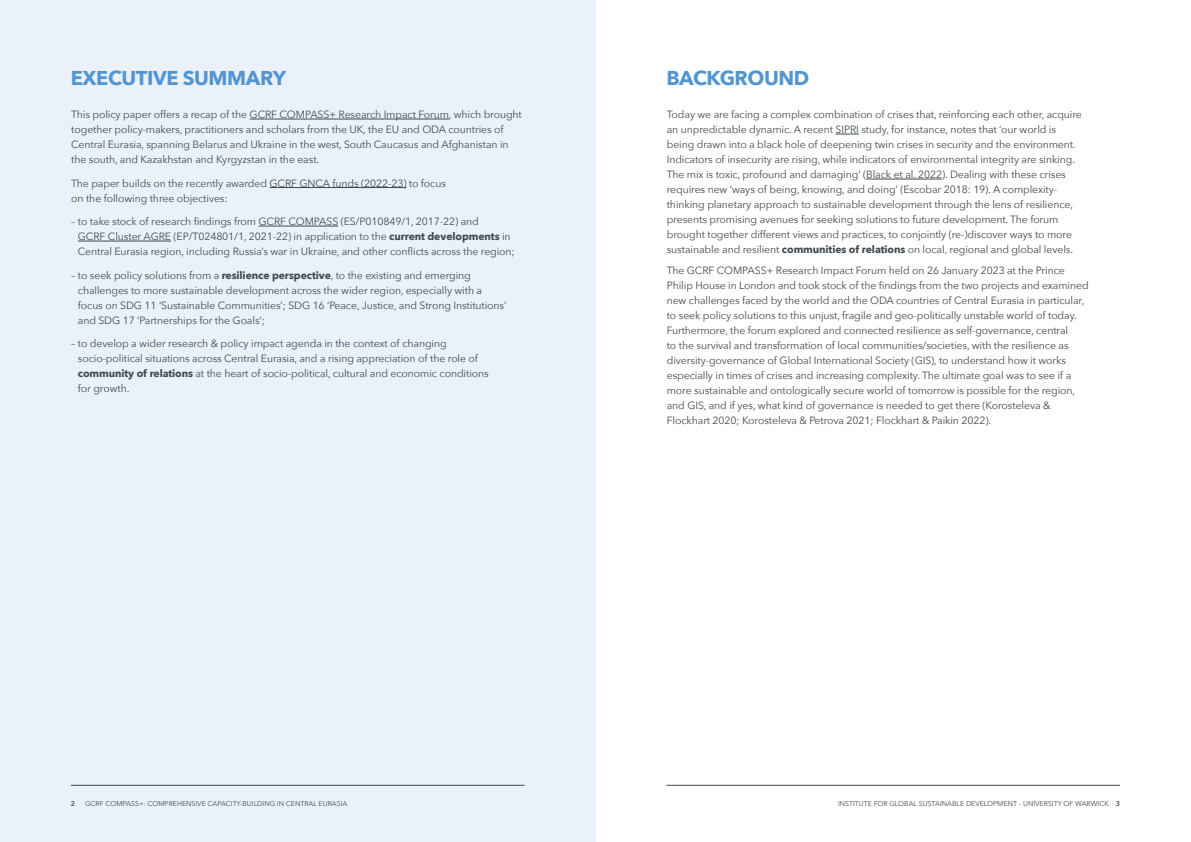
<style>
.page{position:relative;width:1191px;height:842px;background:#fff}
.page>*{position:absolute;margin:0;border:0;box-sizing:border-box;transform-origin:0 0}
.TITLE_20_26{font:700 20px "Avenir Next";letter-spacing:-.02em;color:#5296d1}
.BODY_COPY_10_5_14{font:10.5px/15px "Avenir Next";letter-spacing:-.01em;color:#41494e}
.t1{font:7px "Avenir Next";color:#41494e}
.t2{font:600 7px "Avenir Next";color:#41494e}
.s1{font-weight:700}
.s2{font-weight:600}
</style>
<div class="page">
<div style="left:0;top:0;width:595px;height:842px;background:#ebf1f9"></div>
<hr style="left:250px;top:119px;width:199px;height:1px;background:#41494e">
<hr style="left:269px;top:187px;width:137px;height:1px;background:#41494e">
<hr style="left:258px;top:226px;width:80px;height:1px;background:#41494e">
<hr style="left:78px;top:241px;width:93px;height:1px;background:#41494e">
<svg style="left:835px;top:134px;width:24px;height:1px"></svg>
<hr style="left:866px;top:179px;width:76px;height:1px;background:#41494e">
<hr style="left:71px;top:785px;width:453px;height:1px;background:#41494e">
<hr style="left:666px;top:785px;width:454px;height:1px;background:#41494e">
<p class="TITLE_20_26" style="left:71px;top:61px;width:217px">EXECUTIVE SUMMARY</p>
<p class="BODY_COPY_10_5_14" style="left:71px;top:107px;width:452px">This policy paper offers a recap of the GCRF COMPASS+ Research Impact Forum, which brought together policy-makers, practitioners and scholars from the UK, the EU and ODA countries of Central Eurasia, spanning Belarus and Ukraine in the west, South Caucasus and Afghanistan in the south, and Kazakhstan and Kyrgyzstan in the east.</p>
<p class="BODY_COPY_10_5_14" style="left:71px;top:175px;width:376px">The paper builds on the recently awarded GCRF GNCA funds (2022-23) to focus on the following three objectives:</p>
<p class="BODY_COPY_10_5_14" style="left:78px;top:214px;width:438px;text-indent:-7px">– to take stock of research findings from GCRF COMPASS (ES/P010849/1, 2017-22) and<br>GCRF Cluster AGRE (EP/T024801/1, 2021-22) in application to the <span class="s1">current developments</span> in<br>Central Eurasia region, including Russia’s war in Ukraine, and other conflicts across the region;</p>
<p class="BODY_COPY_10_5_14" style="left:78px;top:267px;width:430px;text-indent:-7px">– to seek policy solutions from a <span class="s1">resilience perspective</span>, to the existing and emerging challenges to more sustainable development across the wider region, especially with a focus on SDG 11 ‘Sustainable Communities’; SDG 16 ‘Peace, Justice, and Strong Institutions’ and SDG 17 ‘Partnerships for the Goals’;</p>
<p class="BODY_COPY_10_5_14" style="left:78px;top:336px;width:412px;text-indent:-7px">– to develop a wider research &amp; policy impact agenda in the context of changing socio-political situations across Central Eurasia, and a rising appreciation of the role of <span class="s1">community of relations</span> at the heart of socio-political, cultural and economic conditions for growth.</p>
<p class="TITLE_20_26" style="left:666px;top:61px;width:144px">BACKGROUND</p>
<p class="BODY_COPY_10_5_14" style="left:667px;top:107px;width:417px">Today we are facing a complex combination of crises that, reinforcing each other, acquire an unpredictable dynamic. A recent SIPRI study, for instance, notes that ‘our world is being drawn into a black hole of deepening twin crises in security and the environment.<br>Indicators of insecurity are rising, while indicators of environmental integrity are sinking.<br>The mix is toxic, profound and damaging’ (Black et al. 2022). Dealing with these crises requires new ‘ways of being, knowing, and doing’ (Escobar 2018: 19). A complexity&shy;thinking planetary approach to sustainable development through the lens of resilience, presents promising avenues for seeking solutions to future development. The forum brought together different views and practices, to conjointly (re-)discover ways to more sustainable and resilient <span class="s1">communities of relations</span> on local, regional and global levels.</p>
<p class="BODY_COPY_10_5_14" style="left:667px;top:262px;width:423px">The GCRF COMPASS+ Research Impact Forum held on 26 January 2023 at the Prince Philip House in London and took stock of the findings from the two projects and examined new challenges faced by the world and the ODA countries of Central Eurasia in particular, to seek policy solutions to this unjust, fragile and geo-politically unstable world of today.<br>Furthermore, the forum explored and connected resilience as self-governance, central<br>to the survival and transformation of local communities/societies, with the resilience as diversity-governance of Global International Society (GIS), to understand how it works especially in times of crises and increasing complexity. The ultimate goal was to see if a more sustainable and ontologically secure world of tomorrow is possible for the region, and GIS, and if yes, what kind of governance is needed to get there (Korosteleva &amp; Flockhart 2020; Korosteleva &amp; Petrova 2021; Flockhart &amp; Paikin 2022).</p>
<p class="t2" style="left:71px;top:798px;width:6px">2</p>
<p class="t1" style="left:85px;top:798px;width:264px">GCRF COMPASS+: COMPREHENSIVE CAPACITY-BUILDING IN CENTRAL EURASIA</p>
<p class="t1" style="left:838px;top:798px;width:283px">INSTITUTE FOR GLOBAL SUSTAINABLE DEVELOPMENT – UNIVERSITY OF WARWICK <span class="s2">3</span></p>
</div>
